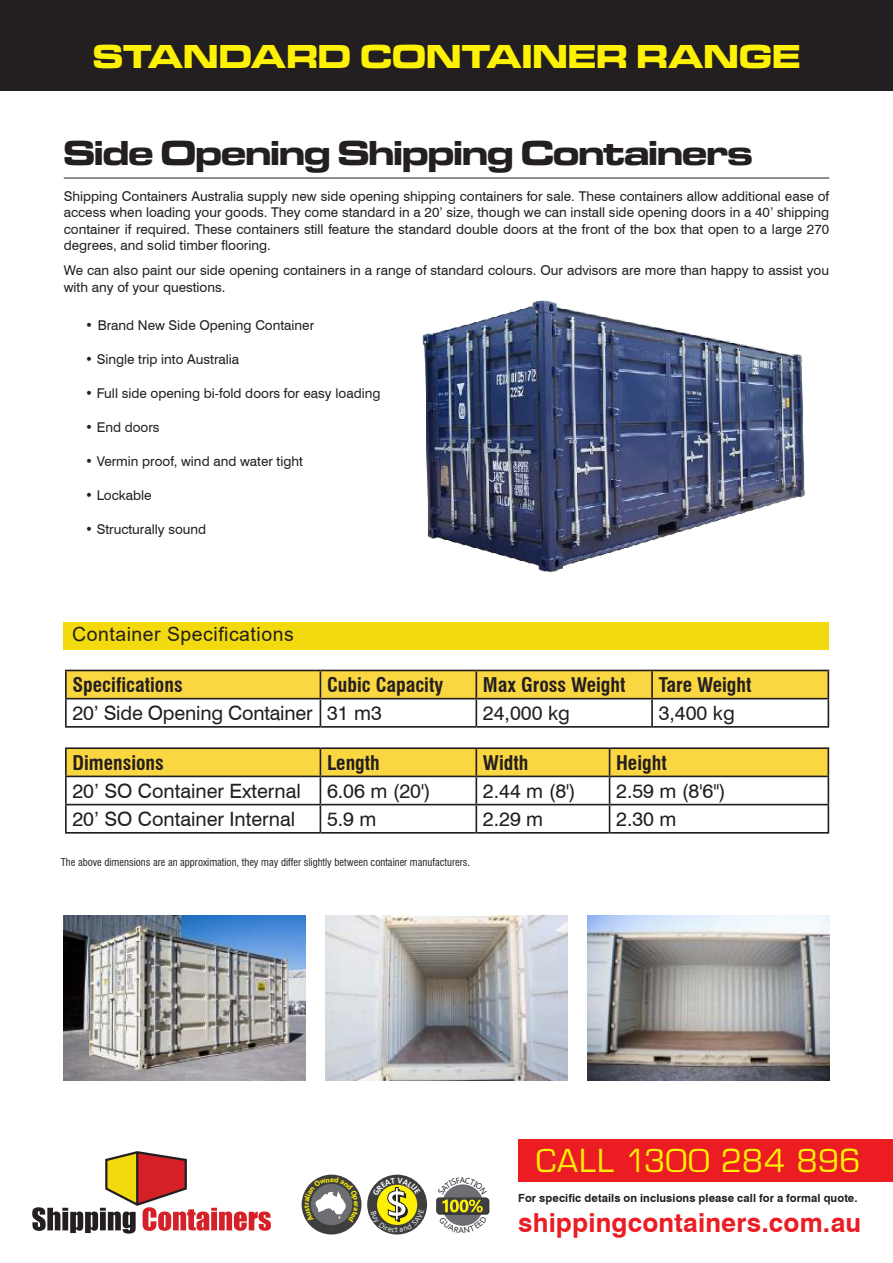
<style>
.page{position:relative;width:893px;height:1263px;background:#fff}
.page>*{position:absolute;margin:0;border:0;box-sizing:border-box;transform-origin:0 0}
.t1{font:36px "Microgramma D Bold Exte";letter-spacing:-.02em;color:#231f20}
.t2{font:34.5px "Microgramma D Bold Exte";letter-spacing:.01em;color:#fff104}
.t3{font:34.5px "Eurostile";letter-spacing:.02em;color:#fff104}
.t4{font:700 26.25px "Swiss 721 BT";letter-spacing:.005em;color:#eb1d23}
.t5{font:19.8px "Swiss 721 BT";color:#231f20}
.t6{font:700 condensed 19.8px "Swiss 721 BT";color:#231f20}
.t7{font:19.5px "Arial";letter-spacing:.025em;color:#231f20}
.t8{font:13.5px/16.5px "Swiss 721 BT";color:#231f20;text-align:justify}
.t9{font:700 11.25px "Swiss 721 BT";letter-spacing:.005em;color:#231f20}
.t10{font:condensed 10.5px "Swiss 721 BT";color:#231f20}
.t11{font:8.25px "Ebrima";color:#231f20}
.t12{font:8.1px "Ebrima";color:#231f20;scale:1.05 1}
.t13{font:7.5px "Ebrima";color:#f2f3f4}
</style>
<div class="page">
<hr style="left:64px;top:178px;width:765px;height:1px;background:#231f20">
<img style="left:422px;top:300px;width:383px;height:273px">
<hr style="left:65px;top:777px;width:2px;height:27px;background:#231f20">
<hr style="left:827px;top:777px;width:2px;height:27px;background:#231f20">
<hr style="left:65px;top:804px;width:255px;height:1px;background:#231f20">
<hr style="left:65px;top:805px;width:2px;height:27px;background:#231f20">
<hr style="left:610px;top:804px;width:219px;height:1px;background:#231f20">
<hr style="left:827px;top:805px;width:2px;height:27px;background:#231f20">
<hr style="left:65px;top:832px;width:255px;height:2px;background:#231f20">
<hr style="left:320px;top:832px;width:156px;height:2px;background:#231f20">
<hr style="left:476px;top:832px;width:134px;height:2px;background:#231f20">
<hr style="left:610px;top:832px;width:219px;height:2px;background:#231f20">
<hr style="left:65px;top:747px;width:255px;height:2px;background:#231f20">
<hr style="left:65px;top:749px;width:2px;height:26px;background:#231f20">
<hr style="left:65px;top:775px;width:255px;height:2px;background:#231f20">
<hr style="left:320px;top:747px;width:156px;height:2px;background:#231f20">
<hr style="left:476px;top:747px;width:134px;height:2px;background:#231f20">
<hr style="left:610px;top:747px;width:219px;height:2px;background:#231f20">
<svg style="left:66px;top:748px;width:762px;height:84px"></svg>
<hr style="left:827px;top:749px;width:2px;height:26px;background:#231f20">
<hr style="left:610px;top:775px;width:219px;height:2px;background:#231f20">
<hr style="left:65px;top:699px;width:2px;height:27px;background:#231f20">
<hr style="left:827px;top:699px;width:2px;height:27px;background:#231f20">
<hr style="left:65px;top:726px;width:255px;height:2px;background:#231f20">
<hr style="left:320px;top:726px;width:156px;height:2px;background:#231f20">
<hr style="left:476px;top:726px;width:176px;height:2px;background:#231f20">
<hr style="left:652px;top:726px;width:177px;height:2px;background:#231f20">
<hr style="left:65px;top:670px;width:255px;height:1px;background:#231f20">
<hr style="left:65px;top:671px;width:2px;height:27px;background:#231f20">
<hr style="left:65px;top:698px;width:255px;height:1px;background:#231f20">
<svg style="left:66px;top:670px;width:762px;height:56px"></svg>
<hr style="left:320px;top:698px;width:156px;height:1px;background:#231f20">
<hr style="left:476px;top:670px;width:176px;height:1px;background:#231f20">
<hr style="left:475px;top:671px;width:2px;height:27px;background:#231f20">
<hr style="left:476px;top:698px;width:176px;height:1px;background:#231f20">
<hr style="left:652px;top:670px;width:177px;height:1px;background:#231f20">
<hr style="left:651px;top:671px;width:2px;height:27px;background:#231f20">
<hr style="left:827px;top:671px;width:2px;height:27px;background:#231f20">
<hr style="left:652px;top:698px;width:177px;height:1px;background:#231f20">
<div style="left:0;top:0;width:893px;height:90px;background:#231f20"></div>
<div style="left:518px;top:1139px;width:375px;height:43px;background:#eb1d23"></div>
<div style="left:302px;top:1175px;width:59px;height:59px;background:#3e3e3f;border-radius:50%"></div>
<div style="left:311px;top:1184px;width:41px;height:41px;background:#6d6e71;border-radius:50%"></div>
<div style="left:367px;top:1175px;width:60px;height:59px;background:#3e3e3f;border-radius:50%"></div>
<div style="left:436px;top:1197px;width:53px;height:17px;background:#3e3e3f;border-radius:3px"></div>
<svg style="left:32px;top:1151px;width:239px;height:82px"></svg>
<img style="left:64px;top:915px;width:241px;height:165px">
<img style="left:326px;top:915px;width:241px;height:165px">
<img style="left:588px;top:915px;width:241px;height:165px">
<div style="left:64px;top:622px;width:765px;height:27px;background:#f2da0f"></div>
<svg style="left:304px;top:1177px;width:54px;height:46px"></svg>
<svg style="left:371px;top:1178px;width:53px;height:54px"></svg>
<svg style="left:438px;top:1184px;width:49px;height:42px"></svg>
<h2 class="t2" style="left:93px;top:44px;width:708px">STANDARD CONTAINER RANGE</h2>
<h1 class="t1" style="left:64px;top:141px;width:691px">Side Opening Shipping Containers</h1>
<p class="t8" style="left:64px;top:189px;width:767px">Shipping Containers Australia supply new side opening shipping containers for sale. These containers allow additional ease of access when loading your goods. They come standard in a 20’ size, though we can install side opening doors in a 40’ shipping container if required. These containers still feature the standard double doors at the front of the box that open to a large 270 degrees, and solid timber flooring.</p>
<p class="t8" style="left:64px;top:263px;width:767px">We can also paint our side opening containers in a range of standard colours. Our advisors are more than happy to assist you with any of your questions.</p>
<p class="t8" style="left:85px;top:318px;width:231px">• Brand New Side Opening Container</p>
<p class="t8" style="left:85px;top:352px;width:156px">• Single trip into Australia</p>
<p class="t8" style="left:85px;top:386px;width:297px">• Full side opening bi-fold doors for easy loading</p>
<p class="t8" style="left:85px;top:420px;width:76px">• End doors</p>
<p class="t8" style="left:85px;top:454px;width:219px">• Vermin proof, wind and water tight</p>
<p class="t8" style="left:85px;top:488px;width:68px">• Lockable</p>
<p class="t8" style="left:85px;top:522px;width:123px">• Structurally sound</p>
<h3 class="t7" style="left:72px;top:627px;width:223px">Container Specifications</h3>
<h3 class="t6" style="left:72px;top:677px;width:112px">Specifications</h3>
<h3 class="t6" style="left:327px;top:677px;width:118px">Cubic Capacity</h3>
<h3 class="t6" style="left:483px;top:677px;width:144px">Max Gross Weight</h3>
<h3 class="t6" style="left:659px;top:677px;width:94px">Tare Weight</h3>
<h3 class="t5" style="left:72px;top:706px;width:311px">20’ Side Opening Container 31 m3</h3>
<h3 class="t5" style="left:483px;top:706px;width:89px">24,000 kg</h3>
<h3 class="t5" style="left:659px;top:706px;width:78px">3,400 kg</h3>
<h3 class="t6" style="left:72px;top:754px;width:93px">Dimensions</h3>
<h3 class="t6" style="left:327px;top:754px;width:54px">Length</h3>
<h3 class="t6" style="left:483px;top:754px;width:47px">Width</h3>
<h3 class="t6" style="left:616px;top:754px;width:52px">Height</h3>
<h3 class="t5" style="left:72px;top:783px;width:230px">20’ SO Container External</h3>
<h3 class="t5" style="left:327px;top:783px;width:105px">6.06 m (20')</h3>
<h3 class="t5" style="left:483px;top:783px;width:94px">2.44 m (8')</h3>
<h3 class="t5" style="left:616px;top:783px;width:111px">2.59 m (8'6")</h3>
<h3 class="t5" style="left:72px;top:812px;width:224px">20’ SO Container Internal</h3>
<h3 class="t5" style="left:327px;top:812px;width:51px">5.9 m</h3>
<h3 class="t5" style="left:483px;top:812px;width:62px">2.29 m</h3>
<h3 class="t5" style="left:616px;top:812px;width:62px">2.30 m</h3>
<p class="t10" style="left:61px;top:858px;width:411px">The above dimensions are an approximation, they may differ slightly between container manufacturers.</p>
<p class="t13" style="left:395px;top:1226px;width:4px">t</p>
<p class="t11" style="left:460px;top:1177px;width:7px">A</p>
<p class="t12" style="left:458px;top:1227px;width:7px">A</p>
<h2 class="t3" style="left:536px;top:1140px;width:326px">CALL 1300 284 896</h2>
<p class="t9" style="left:518px;top:1194px;width:341px">For specific details on inclusions please call for a formal quote.</p>
<h3 class="t4" style="left:518px;top:1213px;width:345px">shippingcontainers.com.au</h3>
</div>
